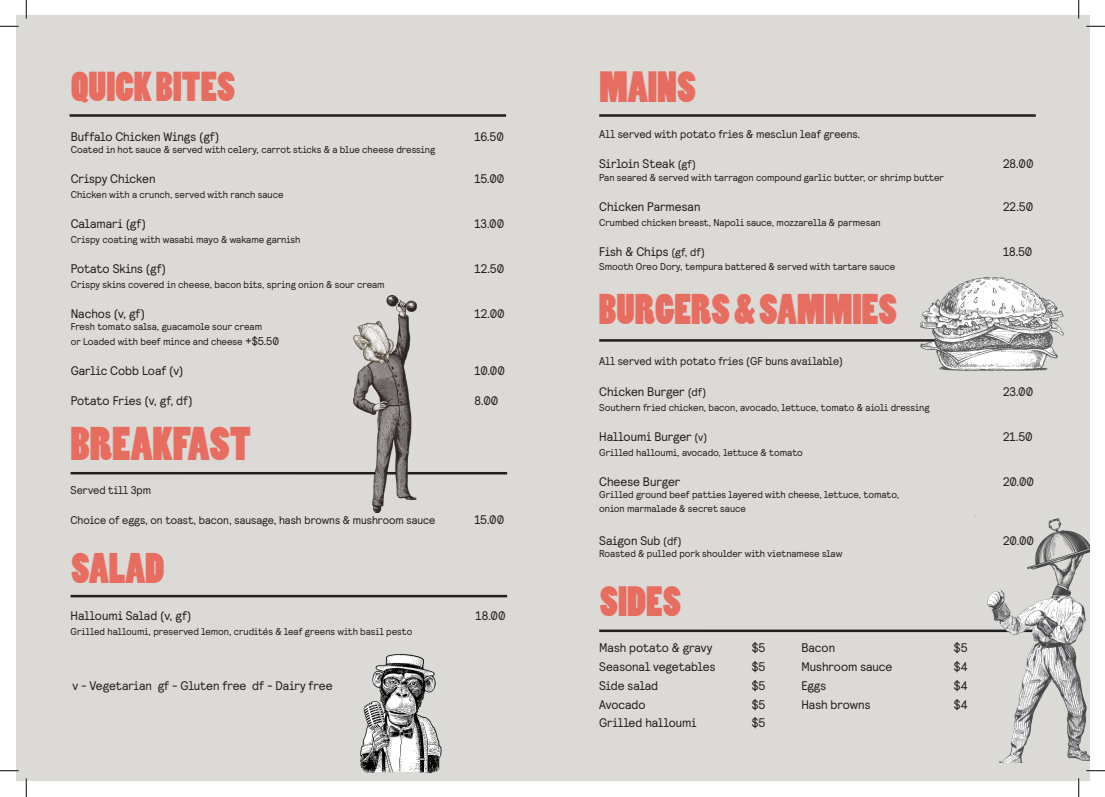
<style>
.page{position:relative;width:1105px;height:797px;background:#fff}
.page>*{position:absolute;margin:0;border:0;box-sizing:border-box;transform-origin:0 0}
.t1{font:44.25px "Poplar Std";color:#e76d61}
.t2{font:40.88px "Poplar Std";color:#e76d61}
.t3{font:40.12px "Poplar Std";color:#e76d61}
.t4{font:39.62px "Poplar Std";color:#e76d61}
.t5{font:39.12px "Poplar Std";color:#e76d61}
.t6{font:12.5px "Relative Faux Pro";color:#231f20}
.t7{font:11.25px "Relative Faux Pro";color:#231f20}
.t8{font:10px "Relative Faux Pro";color:#231f20}
.s1{font-size:12.5px}
.s2{font-size:11.25px}
</style>
<div class="page">
<div style="left:16px;top:16px;width:1073px;height:765px;background:#dcdad6"></div>
<hr style="left:69px;top:114px;width:437px;height:3px;background:#231f20">
<hr style="left:599px;top:114px;width:437px;height:3px;background:#231f20">
<hr style="left:599px;top:339px;width:437px;height:2px;background:#231f20">
<hr style="left:599px;top:629px;width:437px;height:3px;background:#231f20">
<hr style="left:71px;top:595px;width:436px;height:2px;background:#231f20">
<hr style="left:71px;top:472px;width:436px;height:2px;background:#231f20">
<img style="left:971px;top:515px;width:118px;height:248px">
<img style="left:920px;top:277px;width:143px;height:94px">
<img style="left:360px;top:653px;width:82px;height:121px">
<img style="left:353px;top:296px;width:64px;height:216px">
<svg style="left:0;top:25px;width:19px;height:2px"></svg>
<svg style="left:1086px;top:25px;width:19px;height:2px"></svg>
<svg style="left:0;top:770px;width:19px;height:1px"></svg>
<svg style="left:1086px;top:770px;width:19px;height:1px"></svg>
<svg style="left:25px;top:0;width:2px;height:19px"></svg>
<svg style="left:25px;top:778px;width:2px;height:19px"></svg>
<svg style="left:1078px;top:0;width:1px;height:19px"></svg>
<svg style="left:1078px;top:778px;width:1px;height:19px"></svg>
<h3 class="t5" style="left:71px;top:65px;width:165px">QUICK BITES</h3>
<p class="t6" style="left:71px;top:129px;width:150px">Buffalo Chicken Wings (gf)</p>
<p class="t6" style="left:474px;top:129px;width:31px">16.50</p>
<p class="t8" style="left:71px;top:143px;width:366px">Coated in hot sauce &amp; served with celery, carrot sticks &amp; a blue cheese dressing</p>
<p class="t6" style="left:71px;top:171px;width:86px">Crispy Chicken</p>
<p class="t6" style="left:474px;top:171px;width:31px">15.00</p>
<p class="t8" style="left:71px;top:188px;width:214px">Chicken with a crunch, served with ranch sauce</p>
<p class="t6" style="left:71px;top:216px;width:77px">Calamari (gf)</p>
<p class="t6" style="left:474px;top:216px;width:31px">13.00</p>
<p class="t8" style="left:71px;top:233px;width:231px">Crispy coating with wasabi mayo &amp; wakame garnish</p>
<p class="t6" style="left:71px;top:261px;width:97px">Potato Skins (gf)</p>
<p class="t6" style="left:474px;top:261px;width:31px">12.50</p>
<p class="t8" style="left:71px;top:278px;width:315px">Crispy skins covered in cheese, bacon bits, spring onion &amp; sour cream</p>
<p class="t6" style="left:71px;top:306px;width:76px">Nachos (v, gf)</p>
<p class="t6" style="left:474px;top:306px;width:32px">12.00</p>
<p class="t8" style="left:71px;top:320px;width:193px">Fresh tomato salsa, guacamole sour cream</p>
<p class="t8" style="left:71px;top:335px;width:210px">or Loaded with beef mince and cheese <span class="s1">+</span><span class="s2">$5.50</span></p>
<p class="t6" style="left:71px;top:363px;width:114px">Garlic Cobb Loaf (v)</p>
<p class="t6" style="left:474px;top:363px;width:32px">10.00</p>
<p class="t6" style="left:71px;top:393px;width:123px">Potato Fries (v, gf, df)</p>
<p class="t6" style="left:474px;top:393px;width:25px">8.00</p>
<h1 class="t1" style="left:71px;top:419px;width:182px">BREAKFAST</h1>
<p class="t7" style="left:71px;top:483px;width:82px">Served till 3pm</p>
<p class="t7" style="left:71px;top:513px;width:366px">Choice of eggs, on toast, bacon, sausage, hash browns &amp; mushroom sauce</p>
<p class="t6" style="left:474px;top:512px;width:31px">15.00</p>
<h3 class="t3" style="left:71px;top:546px;width:95px">SALAD</h3>
<p class="t6" style="left:71px;top:608px;width:123px">Halloumi Salad (v, gf)</p>
<p class="t6" style="left:476px;top:608px;width:31px">18.00</p>
<p class="t8" style="left:71px;top:625px;width:343px">Grilled halloumi, preserved lemon, crudités &amp; leaf greens with basil pesto</p>
<p class="t6" style="left:72px;top:679px;width:262px">v - Vegetarian gf - Gluten free df - Dairy free</p>
<h2 class="t2" style="left:599px;top:64px;width:98px">MAINS</h2>
<p class="t7" style="left:599px;top:128px;width:263px">All served with potato fries &amp; mesclun leaf greens.</p>
<p class="t6" style="left:599px;top:156px;width:98px">Sirloin Steak <span class="s2">(gf)</span></p>
<p class="t6" style="left:1003px;top:156px;width:32px">28.00</p>
<p class="t8" style="left:599px;top:172px;width:346px">Pan seared &amp; served with tarragon compound garlic butter, or shrimp butter</p>
<p class="t6" style="left:599px;top:200px;width:103px">Chicken Parmesan</p>
<p class="t6" style="left:1003px;top:200px;width:32px">22.50</p>
<p class="t8" style="left:599px;top:217px;width:283px">Crumbed chicken breast, Napoli sauce, mozzarella &amp; parmesan</p>
<p class="t6" style="left:599px;top:245px;width:107px">Fish &amp; Chips <span class="s2">(gf, df)</span></p>
<p class="t6" style="left:1003px;top:245px;width:31px">18.50</p>
<p class="t8" style="left:599px;top:261px;width:298px">Smooth Oreo Dory, tempura battered &amp; served with tartare sauce</p>
<h3 class="t3" style="left:599px;top:287px;width:300px">BURGERS &amp; SAMMIES</h3>
<p class="t7" style="left:599px;top:354px;width:245px">All served with potato fries (GF buns available)</p>
<p class="t6" style="left:599px;top:385px;width:109px">Chicken Burger <span class="s2">(df)</span></p>
<p class="t6" style="left:1003px;top:385px;width:32px">23.00</p>
<p class="t8" style="left:599px;top:402px;width:332px">Southern fried chicken, bacon, avocado, lettuce, tomato &amp; aioli dressing</p>
<p class="t6" style="left:599px;top:430px;width:110px">Halloumi Burger <span class="s2">(v)</span></p>
<p class="t6" style="left:1003px;top:430px;width:31px">21.50</p>
<p class="t8" style="left:599px;top:447px;width:205px">Grilled halloumi, avocado, lettuce &amp; tomato</p>
<p class="t6" style="left:599px;top:475px;width:83px">Cheese Burger</p>
<p class="t6" style="left:1003px;top:475px;width:33px">20.00</p>
<p class="t8" style="left:599px;top:489px;width:302px">Grilled ground beef patties layered with cheese, lettuce, tomato,</p>
<p class="t8" style="left:599px;top:502px;width:148px">onion marmalade &amp; secret sauce</p>
<p class="t6" style="left:599px;top:533px;width:84px">Saigon Sub <span class="s2">(df)</span></p>
<p class="t6" style="left:1003px;top:533px;width:33px">20.00</p>
<p class="t8" style="left:599px;top:547px;width:245px">Roasted &amp; pulled pork shoulder with vietnamese slaw</p>
<h3 class="t4" style="left:600px;top:579px;width:83px">SIDES</h3>
<p class="t6" style="left:599px;top:641px;width:115px">Mash potato &amp; gravy</p>
<p class="t6" style="left:752px;top:641px;width:15px">$5</p>
<p class="t6" style="left:599px;top:659px;width:118px">Seasonal vegetables</p>
<p class="t6" style="left:752px;top:659px;width:15px">$5</p>
<p class="t6" style="left:599px;top:678px;width:60px">Side salad</p>
<p class="t6" style="left:752px;top:678px;width:15px">$5</p>
<p class="t6" style="left:599px;top:697px;width:48px">Avocado</p>
<p class="t6" style="left:752px;top:697px;width:15px">$5</p>
<p class="t6" style="left:599px;top:716px;width:99px">Grilled halloumi</p>
<p class="t6" style="left:752px;top:716px;width:15px">$5</p>
<p class="t6" style="left:801px;top:641px;width:35px">Bacon</p>
<p class="t6" style="left:954px;top:641px;width:15px">$5</p>
<p class="t6" style="left:801px;top:659px;width:93px">Mushroom sauce</p>
<p class="t6" style="left:954px;top:659px;width:15px">$4</p>
<p class="t6" style="left:801px;top:678px;width:26px">Eggs</p>
<p class="t6" style="left:954px;top:678px;width:15px">$4</p>
<p class="t6" style="left:801px;top:697px;width:71px">Hash browns</p>
<p class="t6" style="left:954px;top:697px;width:15px">$4</p>
</div>
